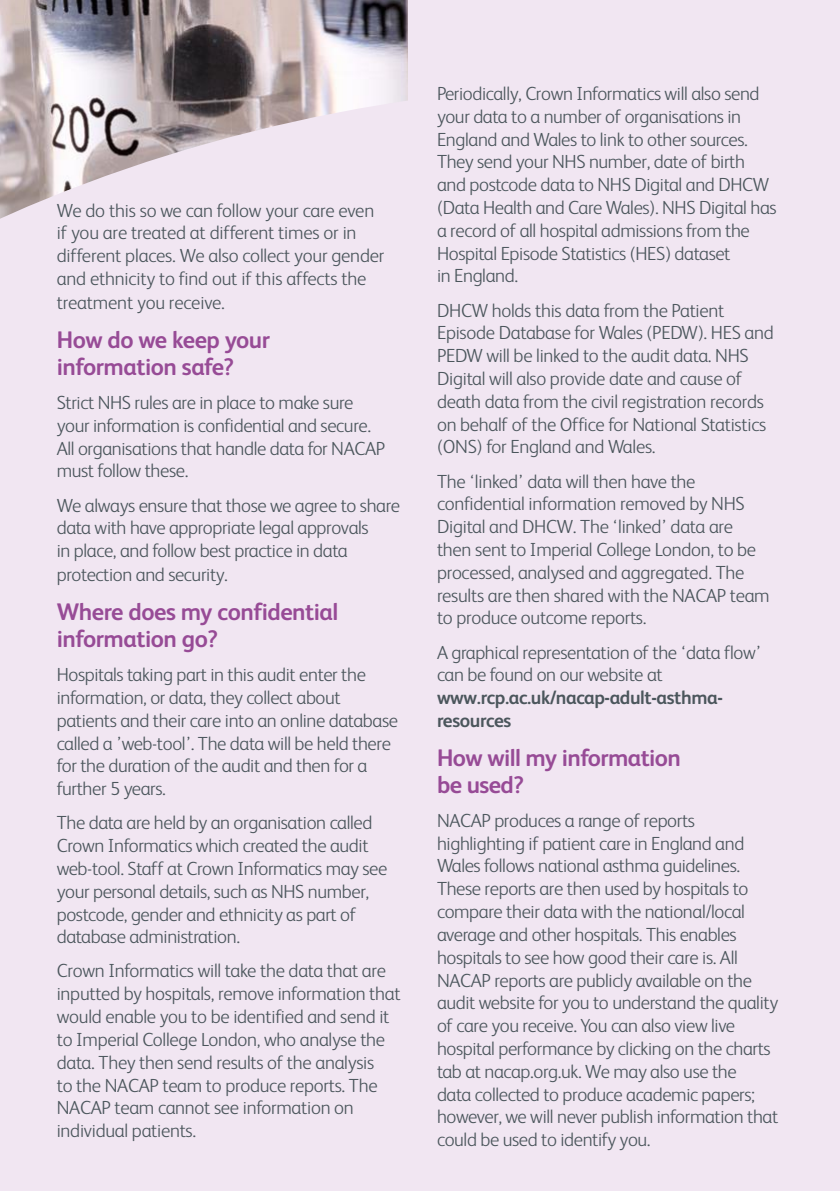
<style>
.page{position:relative;width:840px;height:1191px;background:#fff}
.page>*{position:absolute;margin:0;border:0;box-sizing:border-box;transform-origin:0 0}
.t1{font:700 24px/27.2px "FS Albert";letter-spacing:-.02em;color:#974b96}
.t2{font:300 19px/22.8px "FS Albert";letter-spacing:-.02em;color:#4b565c}
.t3{font:700 19px/22.8px "FS Albert";letter-spacing:-.02em;color:#4b565c}
</style>
<div class="page">
<img style="left:0;top:0;width:408px;height:82px">
<div style="left:0;top:82px;width:839px;height:1109px;background:#f1e6f2"></div>
<div style="left:408px;top:0;width:431px;height:456px;background:#f1e6f2"></div>
<p class="t2" style="left:57px;top:198px;width:329px">We do this so we can follow your care even if you are treated at different times or in different places. We also collect your gender and ethnicity to find out if this affects the treatment you receive.</p>
<p class="t1" style="left:57px;top:325px;width:215px">How do we keep your information safe?</p>
<p class="t2" style="left:57px;top:391px;width:330px">Strict NHS rules are in place to make sure your information is confidential and secure.<br>All organisations that handle data for NACAP must follow these.</p>
<p class="t2" style="left:57px;top:493px;width:345px">We always ensure that those we agree to share data with have appropriate legal approvals<br>in place, and follow best practice in data protection and security.</p>
<p class="t1" style="left:57px;top:597px;width:283px">Where does my confidential information go?</p>
<p class="t2" style="left:57px;top:663px;width:342px">Hospitals taking part in this audit enter the information, or data, they collect about patients and their care into an online database called a ’web-tool’. The data will be held there for the duration of the audit and then for a further 5 years.</p>
<p class="t2" style="left:57px;top:811px;width:332px">The data are held by an organisation called Crown Informatics which created the audit web-tool. Staff at Crown Informatics may see your personal details, such as NHS number, postcode, gender and ethnicity as part of database administration.</p>
<p class="t2" style="left:57px;top:959px;width:345px">Crown Informatics will take the data that are inputted by hospitals, remove information that would enable you to be identified and send it to Imperial College London, who analyse the data. They then send results of the analysis<br>to the NACAP team to produce reports. The NACAP team cannot see information on individual patients.</p>
<p class="t2" style="left:437px;top:82px;width:341px">Periodically, Crown Informatics will also send your data to a number of organisations in England and Wales to link to other sources.<br>They send your NHS number, date of birth and postcode data to NHS Digital and DHCW (Data Health and Care Wales). NHS Digital has a record of all hospital admissions from the Hospital Episode Statistics (HES) dataset<br>in England.</p>
<p class="t2" style="left:437px;top:298px;width:338px">DHCW holds this data from the Patient Episode Database for Wales (PEDW). HES and PEDW will be linked to the audit data. NHS Digital will also provide date and cause of death data from the civil registration records on behalf of the Office for National Statistics (ONS) for England and Wales.</p>
<p class="t2" style="left:437px;top:469px;width:334px">The ‘linked’ data will then have the confidential information removed by NHS Digital and DHCW. The ‘linked’ data are then sent to Imperial College London, to be processed, analysed and aggregated. The results are then shared with the NACAP team to produce outcome reports.</p>
<p class="t2" style="left:437px;top:640px;width:326px">A graphical representation of the ‘data flow’ can be found on our website at</p>
<p class="t3" style="left:437px;top:686px;width:287px">www.rcp.ac.uk/nacap-adult-asthma&shy;resources</p>
<p class="t1" style="left:437px;top:743px;width:245px">How will my information be used?</p>
<p class="t2" style="left:437px;top:809px;width:342px">NACAP produces a range of reports highlighting if patient care in England and Wales follows national asthma guidelines.<br>These reports are then used by hospitals to compare their data with the national/local average and other hospitals. This enables hospitals to see how good their care is. All NACAP reports are publicly available on the audit website for you to understand the quality of care you receive. You can also view live hospital performance by clicking on the charts tab at nacap.org.uk. We may also use the<br>data collected to produce academic papers; however, we will never publish information that could be used to identify you.</p>
</div>
